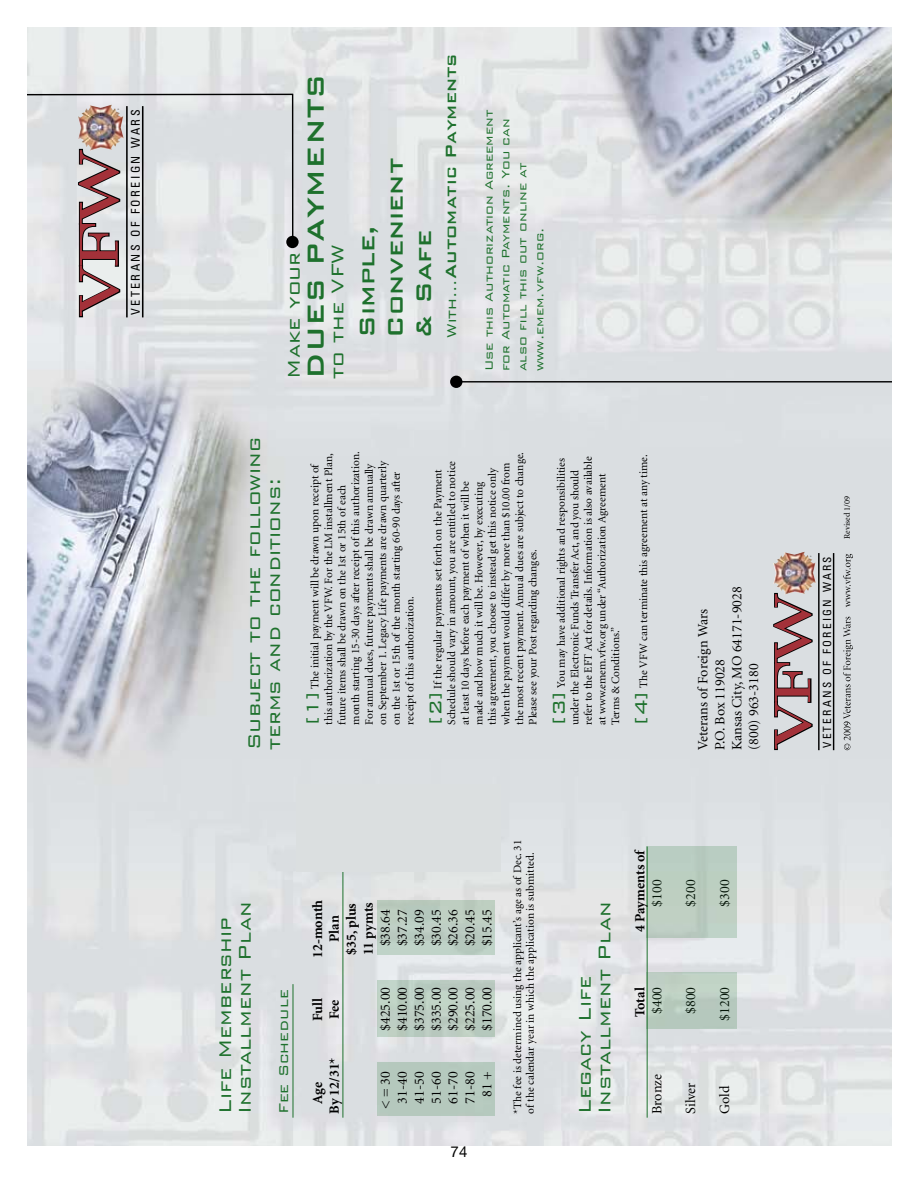
<style>
.page{position:relative;width:918px;height:1188px;background:#fff}
.page>*{position:absolute;margin:0;border:0;box-sizing:border-box;transform-origin:0 0}
.t1{font:500 31.05px "Bank Gothic";color:#1e712d}
.t2{font:500 28.2px/28.2px "Bank Gothic";color:#1e712d}
.t3{font:300 22.65px/19.8px "Bank Gothic BT";color:#1e712d}
.t4{font:500 19.8px "Bank Gothic";color:#1e712d}
.t5{font:300 16.95px "Bank Gothic BT";color:#1e712d}
.t6{font:15px "Helvetica Neue";color:#000}
.t7{font:14.1px/17px "Minion";color:#000}
.t8{font:300 14.1px/17px "Bank Gothic BT";color:#1e712d}
.t9{font:700 14.1px/17px "Minion";color:#000;text-align:center}
.t10{font:condensed 12px "Univers";letter-spacing:.2em;color:#000}
.t11{font:11.25px/13.5px "Minion";color:#000}
.t12{font:condensed 11.25px "Univers";letter-spacing:.2em;color:#000}
.t13{font:8.4px "Minion";color:#000}
.t14{font:2.25px "Myriad Pro";color:#000}
.t15{font:2.1px "Myriad Pro";color:#000}
.s1{font-family:"Bank Gothic BT";font-weight:300;font-size:16.95px}
.s2{font-family:"Bank Gothic BT";font-weight:300;font-size:22.65px;color:#1e712d}
</style>
<div class="page">
<img style="left:27px;top:27px;width:864px;height:1118px">
<svg style="left:843px;top:617px;width:10px;height:133px"></svg>
<svg style="left:843px;top:554px;width:10px;height:53px"></svg>
<svg style="left:773px;top:595px;width:41px;height:155px;background:#b49ca0"></svg>
<hr style="left:818px;top:553px;width:2px;height:197px;background:#000">
<hr style="left:833px;top:553px;width:1px;height:197px;background:#000">
<img style="left:773px;top:552px;width:43px;height:43px">
<hr style="left:343px;top:794px;width:1px;height:324px;background:#1e712d">
<hr style="left:293px;top:984px;width:1px;height:134px;background:#1e712d">
<div style="left:377px;top:981px;width:117px;height:56px;background:#bcccc2"></div>
<div style="left:377px;top:900px;width:117px;height:55px;background:#bdcec1"></div>
<div style="left:377px;top:1062px;width:117px;height:53px;background:#b5c8bd"></div>
<hr style="left:647px;top:846px;width:1px;height:272px;background:#1e712d">
<div style="left:647px;top:972px;width:90px;height:56px;background:#bccdc1"></div>
<div style="left:647px;top:846px;width:90px;height:92px;background:#bccfc1"></div>
<div style="left:450px;top:376px;width:12px;height:12px;background:#000;border-radius:50%"></div>
<hr style="left:456px;top:381px;width:435px;height:2px;background:#000">
<div style="left:286px;top:236px;width:13px;height:12px;background:#000;border-radius:50%"></div>
<svg style="left:27px;top:93px;width:267px;height:224px;background:#d8d7d9"></svg>
<hr style="left:126px;top:106px;width:2px;height:211px;background:#000">
<hr style="left:142px;top:106px;width:2px;height:211px;background:#000">
<img style="left:78px;top:105px;width:46px;height:46px">
<div style="left:296px;top:784px;width:205px;height:88px;background:#dbdfe0"></div>
<p class="t14" style="left:117px;top:110px;width:3px;rotate:-90deg">©</p>
<p class="t10" style="left:128px;top:315px;width:207px;rotate:-90deg">VETERANS OF FOREIGN WARS</p>
<h1 class="t1" style="left:292px;top:379px;width:306px;rotate:-90deg">DUES PAYMENTS</h1>
<h3 class="t3" style="left:284px;top:379px;width:129px;rotate:-90deg">Make your</h3>
<h3 class="t3" style="left:327px;top:379px;width:136px;rotate:-90deg">to the VFW</h3>
<h2 class="t2" style="left:350px;top:338px;width:182px;rotate:-90deg">Simple,<br>Convenient &amp; Safe</h2>
<h3 class="t4" style="left:436px;top:338px;width:286px;rotate:-90deg"><span class="s1">With...</span>Automatic Payments</h3>
<p class="t8" style="left:480px;top:371px;width:263px;rotate:-90deg">Use this Authorization Agreement for Automatic Payments. You can also fill this out online at www.emem.vfw.org.</p>
<h3 class="t3" style="left:244px;top:750px;width:314px;rotate:-90deg">Subject to the following terms and conditions:</h3>
<p class="t11" style="left:309px;top:725px;width:275px;rotate:-90deg"><span class="s2">[1]</span> The initial payment will be drawn upon receipt of this authorization by the VFW. For the LM installment Plan, future items shall be drawn on the 1st or 15th of each month starting 15-30 days after receipt of this authorization.<br>For annual dues, future payments shall be drawn annually on September 1. Legacy Life payments are drawn quarterly on the 1st or 15th of the month starting 60-90 days after receipt of this authorization.</p>
<p class="t11" style="left:432px;top:725px;width:274px;rotate:-90deg"><span class="s2">[2]</span> If the regular payments set forth on the Payment Schedule should vary in amount, you are entitled to notice at least 10 days before each payment of when it will be<br>made and how much it will be. However, by executing<br>this agreement, you choose to instead get this notice only when the payment would differ by more than $10.00 from the most recent payment. Annual dues are subject to change.<br>Please see your Post regarding changes.</p>
<p class="t11" style="left:555px;top:725px;width:270px;rotate:-90deg"><span class="s2">[3]</span> You may have additional rights and responsibilities under the Electronic Funds Transfer Act, and you should refer to the EFT Act for details. Information is also available at www.emem.vfw.org under “Authorization Agreement Terms &amp; Conditions.”</p>
<p class="t11" style="left:637px;top:725px;width:272px;rotate:-90deg"><span class="s2">[4]</span> The VFW can terminate this agreement at any time.</p>
<p class="t7" style="left:695px;top:750px;width:165px;rotate:-90deg">Veterans of Foreign Wars<br>P.O. Box 119028<br>Kansas City, MO 64171-9028 (800) 963-3180</p>
<h3 class="t3" style="left:215px;top:1114px;width:214px;rotate:-90deg">Life Membership<br>Installment Plan</h3>
<h3 class="t5" style="left:275px;top:1114px;width:126px;rotate:-90deg">Fee Schedule</h3>
<p class="t9" style="left:309px;top:958px;width:60px;rotate:-90deg">12-month</p>
<p class="t9" style="left:326px;top:955px;width:55px;rotate:-90deg">Plan $35, plus<br>11 pymts</p>
<p class="t7" style="left:394px;top:946px;width:39px;rotate:-90deg">$37.27</p>
<p class="t7" style="left:377px;top:946px;width:39px;rotate:-90deg">$38.64</p>
<p class="t7" style="left:445px;top:946px;width:39px;rotate:-90deg">$26.36</p>
<p class="t7" style="left:411px;top:946px;width:39px;rotate:-90deg">$34.09</p>
<p class="t7" style="left:462px;top:946px;width:39px;rotate:-90deg">$20.45</p>
<p class="t7" style="left:479px;top:946px;width:39px;rotate:-90deg">$15.45</p>
<p class="t7" style="left:428px;top:946px;width:39px;rotate:-90deg">$30.45</p>
<p class="t9" style="left:309px;top:1021px;width:24px;rotate:-90deg">Full</p>
<p class="t9" style="left:326px;top:1019px;width:21px;rotate:-90deg">Fee</p>
<p class="t9" style="left:326px;top:1114px;width:58px;rotate:-90deg">By 12/31*</p>
<p class="t9" style="left:309px;top:1104px;width:23px;rotate:-90deg">Age</p>
<p class="t7" style="left:462px;top:1031px;width:46px;rotate:-90deg">$225.00</p>
<p class="t7" style="left:479px;top:1031px;width:46px;rotate:-90deg">$170.00</p>
<p class="t7" style="left:445px;top:1031px;width:46px;rotate:-90deg">$290.00</p>
<p class="t7" style="left:428px;top:1031px;width:46px;rotate:-90deg">$335.00</p>
<p class="t7" style="left:411px;top:1031px;width:46px;rotate:-90deg">$375.00</p>
<p class="t7" style="left:394px;top:1031px;width:46px;rotate:-90deg">$410.00</p>
<p class="t7" style="left:377px;top:1031px;width:46px;rotate:-90deg">$425.00</p>
<p class="t7" style="left:462px;top:1104px;width:34px;rotate:-90deg">71-80</p>
<p class="t7" style="left:445px;top:1104px;width:34px;rotate:-90deg">61-70</p>
<p class="t7" style="left:428px;top:1104px;width:34px;rotate:-90deg">51-60</p>
<p class="t7" style="left:411px;top:1104px;width:34px;rotate:-90deg">41-50</p>
<p class="t7" style="left:394px;top:1104px;width:34px;rotate:-90deg">31-40</p>
<p class="t7" style="left:377px;top:1109px;width:39px;rotate:-90deg">&lt; = 30</p>
<p class="t7" style="left:479px;top:1097px;width:27px;rotate:-90deg">81 +</p>
<h3 class="t6" style="left:451px;top:1143px;width:18px">74</h3>
<p class="t11" style="left:512px;top:1114px;width:275px;line-height:12.8px;rotate:-90deg">*The fee is determined using the applicant’s age as of Dec. 31 of the calendar year in which the application is submitted.</p>
<h3 class="t3" style="left:575px;top:1114px;width:214px;rotate:-90deg">Legacy Life<br>Installment Plan</h3>
<p class="t9" style="left:632px;top:932px;width:84px;rotate:-90deg">4 Payments of</p>
<p class="t7" style="left:649px;top:907px;width:29px;rotate:-90deg">$100</p>
<p class="t7" style="left:683px;top:907px;width:29px;rotate:-90deg">$200</p>
<p class="t7" style="left:649px;top:1014px;width:29px;rotate:-90deg">$400</p>
<p class="t9" style="left:632px;top:1017px;width:31px;rotate:-90deg">Total</p>
<p class="t7" style="left:683px;top:1014px;width:29px;rotate:-90deg">$800</p>
<p class="t7" style="left:649px;top:1114px;width:41px;rotate:-90deg">Bronze</p>
<p class="t7" style="left:683px;top:1114px;width:33px;rotate:-90deg">Silver</p>
<p class="t7" style="left:717px;top:907px;width:29px;rotate:-90deg">$300</p>
<p class="t7" style="left:717px;top:1021px;width:35px;rotate:-90deg">$1200</p>
<p class="t7" style="left:717px;top:1114px;width:30px;rotate:-90deg">Gold</p>
<p class="t15" style="left:810px;top:557px;width:3px;rotate:-90deg">©</p>
<p class="t12" style="left:820px;top:748px;width:193px;rotate:-90deg">VETERANS OF FOREIGN WARS</p>
<p class="t13" style="left:843px;top:539px;width:44px;rotate:-90deg">Revised 1/09</p>
</div>
